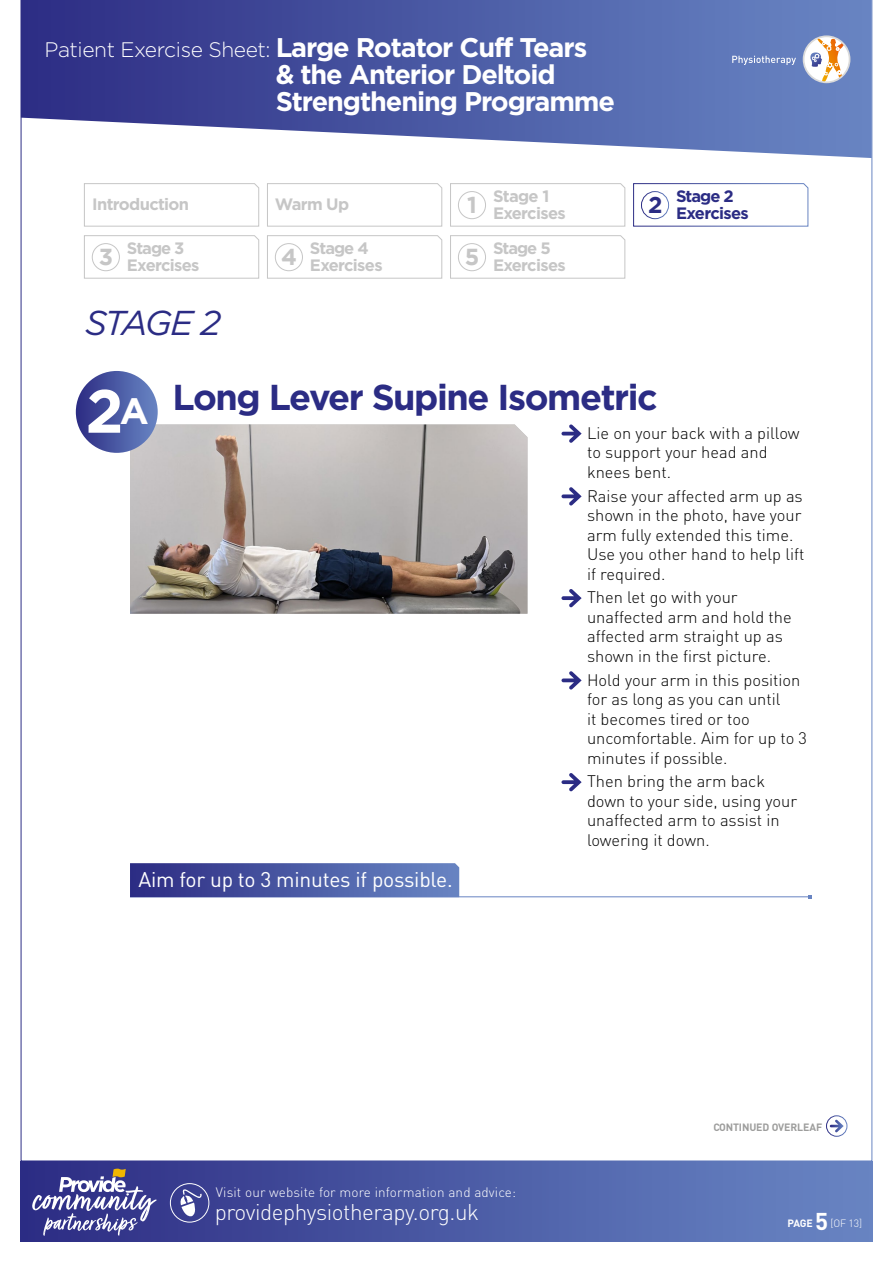
<style>
.page{position:relative;width:893px;height:1263px;background:#fff}
.page>*{position:absolute;margin:0;border:0;box-sizing:border-box;transform-origin:0 0}
.t1{font:700 60.9px "Gotham";color:#fff}
.t2{font:700 36px "Gotham";letter-spacing:-.04em;color:#2b2c84}
.t3{font:italic 34.5px "Gotham";letter-spacing:-.085em;color:#2b2c84}
.t4{font:700 27px/27px "Gotham";letter-spacing:-.04em;color:#fff}
.t5{font:700 24px "DIN";color:#fff}
.t6{font:700 23.1px "Gotham";color:#c6c6c6}
.t7{font:700 23.1px "Gotham";color:#2b2c84}
.t8{font:300 22.5px "DIN";letter-spacing:-.02em;color:#fff}
.t9{font:300 21px "Gotham";letter-spacing:-.02em;color:#fff}
.t10{font:21px "DIN";letter-spacing:-.01em;color:#fff}
.t11{font:300 16.5px/19.5px "DIN";color:#000}
.t12{font:700 16.5px/16.5px "Gotham";letter-spacing:-.04em;color:#c6c6c6}
.t13{font:700 16.5px/16.5px "Gotham";letter-spacing:-.05em;color:#2b2c84}
.t14{font:300 13.5px "DIN";letter-spacing:.01em;color:#fff}
.t15{font:700 10.5px "DIN";letter-spacing:-.01em;color:#9d9d9c}
.t16{font:300 10.5px "DIN";color:#fff}
.t17{font:700 10.5px "DIN";color:#fff}
.s1{font-weight:700;font-size:27px}
.s2{font-size:36.75px}
</style>
<div class="page">
<svg style="left:21px;top:0;width:851px;height:158px;background:#6370b0"></svg>
<div style="left:21px;top:1161px;width:851px;height:81px;background:linear-gradient(to right,#2d2c83,#6987c4)"></div>
<svg style="left:181px;top:1189px;width:21px;height:27px"></svg>
<div style="left:170px;top:1183px;width:39px;height:39px;border:1px solid #fff;border-radius:50%"></div>
<svg style="left:732px;top:56px;width:64px;height:9px"></svg>
<svg style="left:803px;top:35px;width:47px;height:48px"></svg>
<svg style="left:32px;top:1168px;width:125px;height:68px;background:#6263a2"></svg>
<img style="left:130px;top:424px;width:397px;height:190px">
<svg style="left:826px;top:1116px;width:21px;height:20px"></svg>
<div style="left:826px;top:1115px;width:21px;height:22px;border:1px solid #fff;border-radius:50%"></div>
<svg style="left:830px;top:1120px;width:14px;height:12px"></svg>
<svg style="left:561px;top:424px;width:21px;height:19px"></svg>
<svg style="left:561px;top:487px;width:21px;height:18px"></svg>
<svg style="left:561px;top:589px;width:21px;height:18px"></svg>
<svg style="left:561px;top:671px;width:21px;height:18px"></svg>
<svg style="left:561px;top:773px;width:21px;height:18px"></svg>
<div style="left:76px;top:371px;width:82px;height:82px;background:linear-gradient(to right,#2b2b83,#6c88c5);border-radius:41px"></div>
<svg style="left:450px;top:183px;width:176px;height:44px"></svg>
<div style="left:458px;top:191px;width:28px;height:28px;border:1px solid #c6c6c6;border-radius:50%"></div>
<svg style="left:450px;top:235px;width:176px;height:44px"></svg>
<div style="left:458px;top:243px;width:28px;height:28px;border:1px solid #c6c6c6;border-radius:50%"></div>
<svg style="left:84px;top:235px;width:175px;height:44px"></svg>
<div style="left:92px;top:243px;width:28px;height:28px;border:1px solid #c6c6c6;border-radius:50%"></div>
<svg style="left:267px;top:235px;width:176px;height:44px"></svg>
<div style="left:275px;top:243px;width:28px;height:28px;border:1px solid #c6c6c6;border-radius:50%"></div>
<svg style="left:633px;top:183px;width:176px;height:44px"></svg>
<div style="left:641px;top:192px;width:28px;height:27px;background:#fff;border-radius:50%"></div>
<div style="left:641px;top:191px;width:28px;height:28px;border:1px solid #fff;border-radius:50%"></div>
<svg style="left:84px;top:183px;width:175px;height:44px"></svg>
<svg style="left:267px;top:183px;width:176px;height:44px"></svg>
<hr style="left:130px;top:896px;width:680px;height:1px;background:#6884c2">
<svg style="left:130px;top:863px;width:329px;height:34px;background:#4b5aa4"></svg>
<p class="t9" style="left:45px;top:38px;width:544px">Patient Exercise Sheet: <span class="s1">Large Rotator Cuff Tears</span></p>
<h3 class="t4" style="left:276px;top:61px;width:341px">&amp; the Anterior Deltoid<br>Strengthening Programme</h3>
<h3 class="t6" style="left:467px;top:191px;width:11px">1</h3>
<p class="t12" style="left:493px;top:188px;width:74px">Stage 1<br>Exercises</p>
<h3 class="t6" style="left:465px;top:243px;width:16px">5</h3>
<p class="t12" style="left:493px;top:240px;width:59px">Stage 5</p>
<p class="t12" style="left:92px;top:196px;width:98px">Introduction</p>
<p class="t12" style="left:275px;top:196px;width:76px">Warm Up</p>
<p class="t12" style="left:127px;top:240px;width:74px">Stage 3<br>Exercises</p>
<h3 class="t6" style="left:281px;top:243px;width:17px">4</h3>
<p class="t12" style="left:310px;top:240px;width:74px">Stage 4<br>Exercises</p>
<h3 class="t6" style="left:99px;top:243px;width:16px">3</h3>
<p class="t12" style="left:493px;top:256px;width:74px">Exercises</p>
<h3 class="t3" style="left:85px;top:304px;width:137px">STAGE 2</h3>
<h3 class="t7" style="left:648px;top:191px;width:16px">2</h3>
<p class="t13" style="left:676px;top:188px;width:74px">Stage 2<br>Exercises</p>
<h1 class="t1" style="left:86px;top:376px;width:65px">2<span class="s2">A</span></h1>
<h2 class="t2" style="left:173px;top:376px;width:487px">Long Lever Supine Isometric</h2>
<p class="t11" style="left:587px;top:423px;width:214px">Lie on your back with a pillow to support your head and knees bent.</p>
<p class="t11" style="left:587px;top:486px;width:219px">Raise your affected arm up as shown in the photo, have your arm fully extended this time.<br>Use you other hand to help lift if required.</p>
<p class="t11" style="left:587px;top:588px;width:206px">Then let go with your unaffected arm and hold the affected arm straight up as shown in the first picture.</p>
<p class="t11" style="left:587px;top:670px;width:222px">Hold your arm in this position for as long as you can until<br>it becomes tired or too uncomfortable. Aim for up to 3 minutes if possible.</p>
<p class="t11" style="left:587px;top:772px;width:212px">Then bring the arm back down to your side, using your unaffected arm to assist in lowering it down.</p>
<p class="t10" style="left:139px;top:867px;width:316px">Aim for up to 3 minutes if possible.</p>
<p class="t14" style="left:216px;top:1183px;width:302px">Visit our website for more information and advice:</p>
<h3 class="t8" style="left:215px;top:1198px;width:266px">providephysiotherapy.org.uk</h3>
<p class="t15" style="left:713px;top:1120px;width:110px">CONTINUED OVERLEAF</p>
<p class="t17" style="left:787px;top:1216px;width:27px">PAGE</p>
<h3 class="t5" style="left:815px;top:1206px;width:15px">5</h3>
<p class="t16" style="left:830px;top:1217px;width:33px">[OF 13]</p>
</div>
